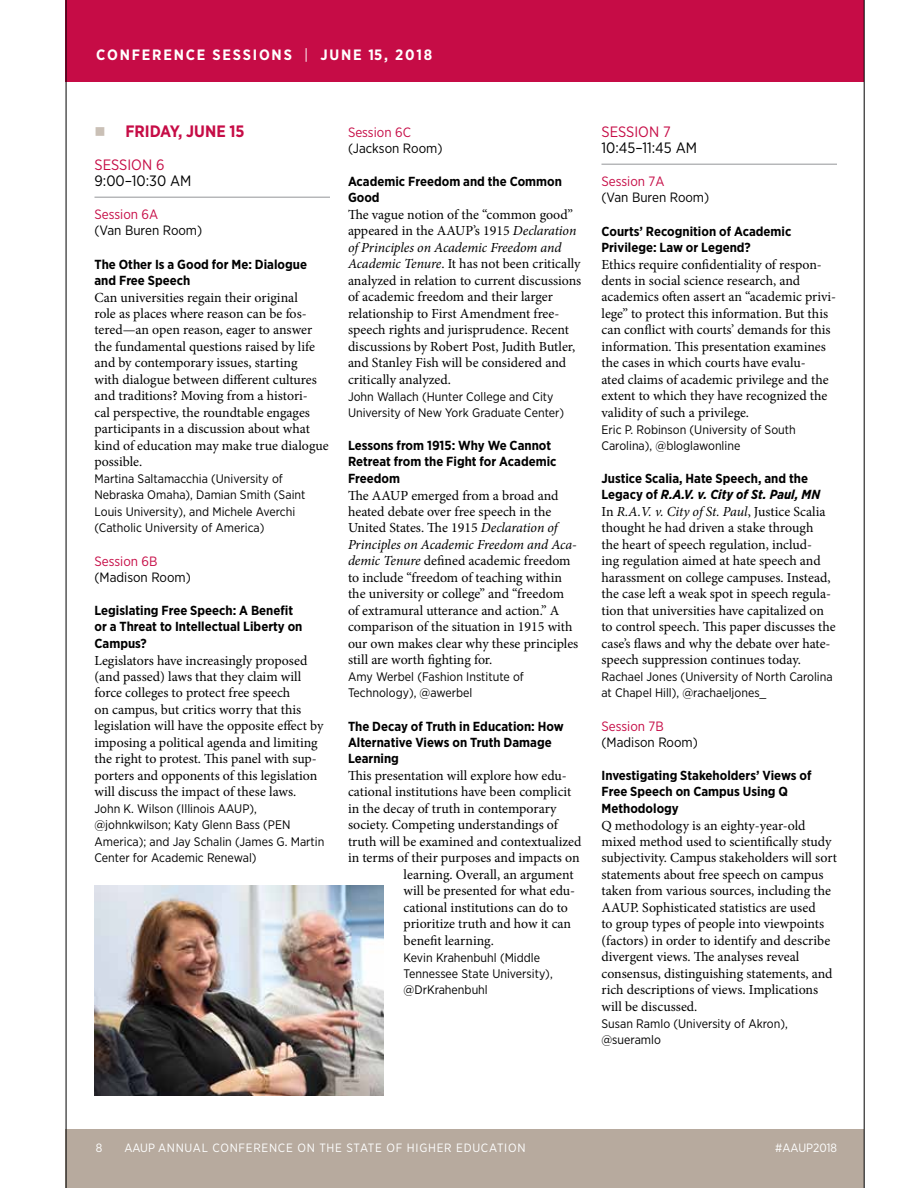
<style>
.page{position:relative;width:918px;height:1188px;background:#fff}
.page>*{position:absolute;margin:0;border:0;box-sizing:border-box;transform-origin:0 0}
.t1{font:700 16.5px "Gotham Narrow";color:#c60c46}
.t2{font:700 15px "Gotham Narrow";letter-spacing:.12em;color:#fff}
.t3{font:15px "Gotham Narrow";color:#000}
.t4{font:15px "Gotham Narrow";color:#c60c46}
.t5{font:13.8px/16.5px "Minion Pro";color:#000}
.t6{font:13.5px "Gotham Narrow";color:#000}
.t7{font:13.5px "Gotham Narrow";color:#c60c46}
.t8{font:700 13.2px/16.5px "Gotham Narrow";color:#000}
.t9{font:12.3px/16.5px "Gotham Narrow";color:#000}
.t10{font:12px "Gotham Narrow";letter-spacing:.06em;color:#fff}
.t11{font:12px "Gotham Narrow";color:#fff}
.s1{font-weight:400}
.s2{color:#cac0b6}
.s3{font-style:italic}
</style>
<div class="page">
<div style="left:66px;top:1130px;width:798px;height:58px;background:#b7aa9e"></div>
<div style="left:66px;top:0;width:798px;height:81px;background:#c60c46"></div>
<hr style="left:864px;top:0;width:1px;height:1188px;background:#000">
<hr style="left:94px;top:197px;width:236px;height:1px;background:#939598">
<hr style="left:602px;top:164px;width:235px;height:1px;background:#939598">
<hr style="left:66px;top:0;width:1px;height:1188px;background:#000">
<img style="left:94px;top:886px;width:289px;height:209px">
<p class="t2" style="left:96px;top:45px;width:337px">CONFERENCE SESSIONS <span class="s1">|</span> JUNE 15, 2018</p>
<p class="t1" style="left:94px;top:120px;width:152px"><span class="s2">■</span> FRIDAY, JUNE 15</p>
<p class="t4" style="left:94px;top:155px;width:72px">SESSION 6</p>
<p class="t3" style="left:94px;top:171px;width:99px">9:00–10:30 AM</p>
<p class="t7" style="left:94px;top:206px;width:65px">Session 6A</p>
<p class="t6" style="left:94px;top:222px;width:109px">(Van Buren Room)</p>
<p class="t8" style="left:94px;top:255px;width:214px">The Other Is a Good for Me: Dialogue and Free Speech</p>
<p class="t5" style="left:94px;top:289px;width:236px">Can universities regain their original<br>role as places where reason can be fos&shy;tered—an open reason, eager to answer the fundamental questions raised by life and by contemporary issues, starting<br>with dialogue between different cultures and traditions? Moving from a histori-<br>cal perspective, the roundtable engages participants in a discussion about what kind of education may make true dialogue possible.</p>
<p class="t9" style="left:94px;top:470px;width:212px">Martina Saltamacchia (University of Nebraska Omaha), Damian Smith (Saint Louis University), and Michele Averchi (Catholic University of America)</p>
<p class="t7" style="left:94px;top:552px;width:65px">Session 6B</p>
<p class="t6" style="left:94px;top:569px;width:98px">(Madison Room)</p>
<p class="t8" style="left:94px;top:602px;width:210px">Legislating Free Speech: A Benefit or a Threat to Intellectual Liberty on<br>Campus?</p>
<p class="t5" style="left:94px;top:652px;width:231px">Legislators have increasingly proposed (and passed) laws that they claim will force colleges to protect free speech<br>on campus, but critics worry that this legislation will have the opposite effect by imposing a political agenda and limiting the right to protest. This panel with sup&shy;porters and opponents of this legislation will discuss the impact of these laws.</p>
<p class="t9" style="left:94px;top:800px;width:231px">John K. Wilson (Illinois AAUP), @johnkwilson; Katy Glenn Bass (PEN America); and Jay Schalin (James G. Martin Center for Academic Renewal)</p>
<p class="t7" style="left:348px;top:123px;width:65px">Session 6C</p>
<p class="t6" style="left:348px;top:140px;width:96px">(Jackson Room)</p>
<p class="t8" style="left:348px;top:173px;width:215px">Academic Freedom and the Common<br>Good</p>
<p class="t5" style="left:348px;top:206px;width:235px">The vague notion of the “common good” appeared in the AAUP’s 1915 <span class="s3">Declaration of Principles on Academic Freedom and Academic Tenure</span>. It has not been critically analyzed in relation to current discussions of academic freedom and their larger relationship to First Amendment free&shy;speech rights and jurisprudence. Recent discussions by Robert Post, Judith Butler, and Stanley Fish will be considered and critically analyzed.</p>
<p class="t9" style="left:348px;top:388px;width:218px">John Wallach (Hunter College and City<br>University of New York Graduate Center)</p>
<p class="t8" style="left:348px;top:437px;width:210px">Lessons from 1915: Why We Cannot<br>Retreat from the Fight for Academic<br>Freedom</p>
<p class="t5" style="left:348px;top:487px;width:232px">The AAUP emerged from a broad and heated debate over free speech in the United States. The 1915 <span class="s3">Declaration of Principles on Academic Freedom and Aca&shy;demic Tenure</span> defined academic freedom to include “freedom of teaching within the university or college” and “freedom of extramural utterance and action.” A comparison of the situation in 1915 with our own makes clear why these principles still are worth fighting for.</p>
<p class="t9" style="left:348px;top:668px;width:177px">Amy Werbel (Fashion Institute of<br>Technology), @awerbel</p>
<p class="t8" style="left:348px;top:717px;width:217px">The Decay of Truth in Education: How<br>Alternative Views on Truth Damage<br>Learning</p>
<p class="t5" style="left:348px;top:767px;width:220px">This presentation will explore how edu-</p>
<p class="t5" style="left:348px;top:784px;width:225px">cational institutions have been complicit</p>
<p class="t5" style="left:348px;top:800px;width:210px">in the decay of truth in contemporary</p>
<p class="t5" style="left:348px;top:817px;width:212px">society. Competing understandings of</p>
<p class="t5" style="left:348px;top:833px;width:235px">truth will be examined and contextualized</p>
<p class="t5" style="left:348px;top:850px;width:233px">in terms of their purposes and impacts on</p>
<p class="t5" style="left:404px;top:866px;width:172px">learning. Overall, an argument</p>
<p class="t5" style="left:404px;top:883px;width:173px">will be presented for what edu-</p>
<p class="t5" style="left:404px;top:899px;width:166px">cational institutions can do to</p>
<p class="t5" style="left:404px;top:916px;width:169px">prioritize truth and how it can</p>
<p class="t5" style="left:404px;top:932px;width:92px">benefit learning.</p>
<p class="t9" style="left:404px;top:949px;width:151px">Kevin Krahenbuhl (Middle<br>Tennessee State University), @DrKrahenbuhl</p>
<p class="t4" style="left:602px;top:122px;width:71px">SESSION 7</p>
<p class="t3" style="left:602px;top:138px;width:97px">10:45–11:45 AM</p>
<p class="t7" style="left:602px;top:173px;width:65px">Session 7A</p>
<p class="t6" style="left:602px;top:189px;width:109px">(Van Buren Room)</p>
<p class="t8" style="left:602px;top:222px;width:191px">Courts’ Recognition of Academic<br>Privilege: Law or Legend?</p>
<p class="t5" style="left:602px;top:256px;width:236px">Ethics require confidentiality of respon&shy;dents in social science research, and academics often assert an “academic privi&shy;lege” to protect this information. But this can conflict with courts’ demands for this information. This presentation examines the cases in which courts have evalu-<br>ated claims of academic privilege and the extent to which they have recognized the validity of such a privilege.</p>
<p class="t9" style="left:602px;top:421px;width:196px">Eric P. Robinson (University of South<br>Carolina), @bloglawonline</p>
<p class="t8" style="left:602px;top:470px;width:220px">Justice Scalia, Hate Speech, and the<br>Legacy of <span class="s3">R.A.V. v. City of St. Paul, MN</span></p>
<p class="t5" style="left:602px;top:503px;width:236px">In <span class="s3">R.A.V. v. City of St. Paul</span>, Justice Scalia thought he had driven a stake through<br>the heart of speech regulation, includ-<br>ing regulation aimed at hate speech and harassment on college campuses. Instead, the case left a weak spot in speech regula&shy;tion that universities have capitalized on to control speech. This paper discusses the case’s flaws and why the debate over hate&shy;speech suppression continues today.</p>
<p class="t9" style="left:602px;top:668px;width:233px">Rachael Jones (University of North Carolina at Chapel Hill), @rachaeljones_</p>
<p class="t7" style="left:602px;top:717px;width:64px">Session 7B</p>
<p class="t6" style="left:602px;top:734px;width:98px">(Madison Room)</p>
<p class="t8" style="left:602px;top:767px;width:212px">Investigating Stakeholders’ Views of<br>Free Speech on Campus Using Q<br>Methodology</p>
<p class="t5" style="left:602px;top:817px;width:237px">Q methodology is an eighty-year-old mixed method used to scientifically study subjectivity. Campus stakeholders will sort statements about free speech on campus taken from various sources, including the AAUP. Sophisticated statistics are used<br>to group types of people into viewpoints (factors) in order to identify and describe divergent views. The analyses reveal consensus, distinguishing statements, and rich descriptions of views. Implications will be discussed.</p>
<p class="t9" style="left:602px;top:1015px;width:188px">Susan Ramlo (University of Akron), @sueramlo</p>
<p class="t10" style="left:96px;top:1141px;width:8px">8</p>
<p class="t10" style="left:124px;top:1141px;width:403px">AAUP ANNUAL CONFERENCE ON THE STATE OF HIGHER EDUCATION</p>
<p class="t11" style="left:775px;top:1141px;width:63px">#AAUP2018</p>
</div>
